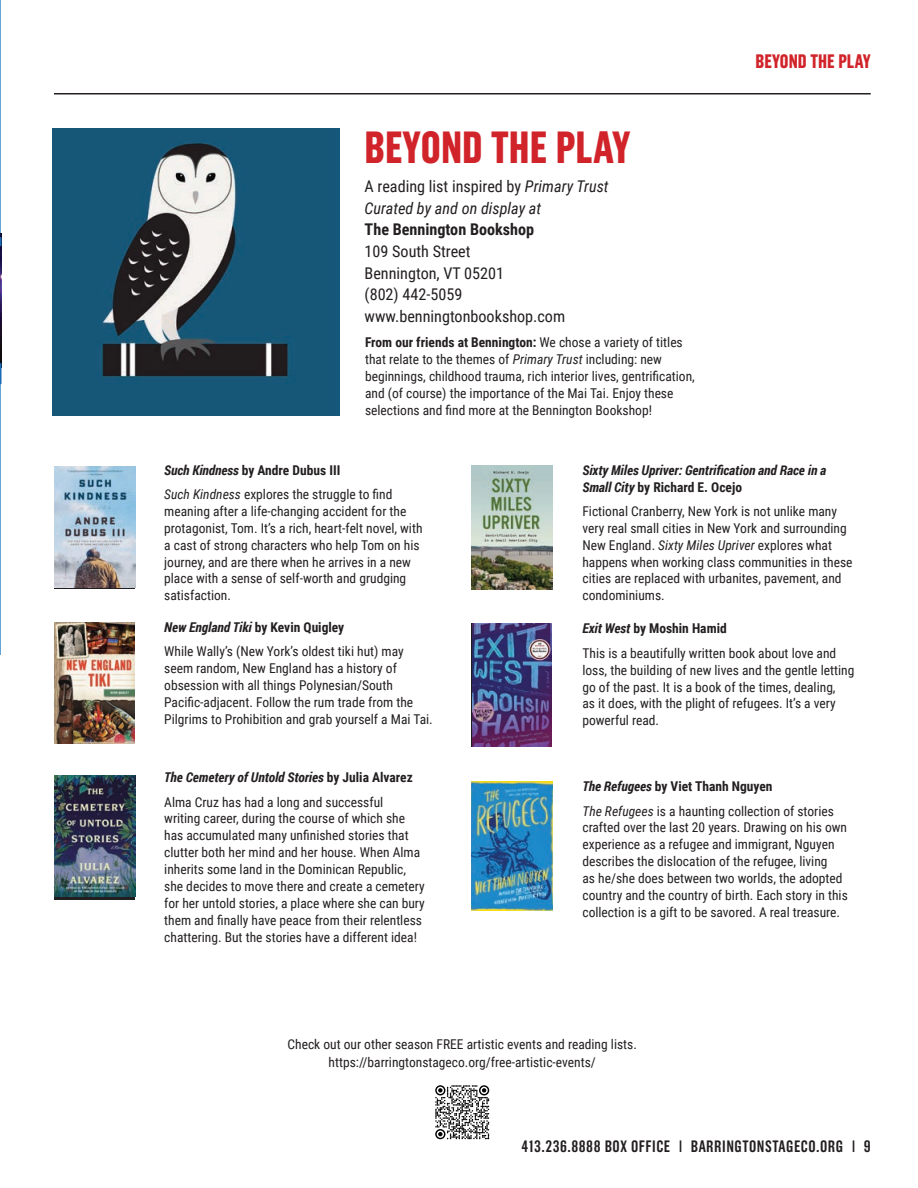
<style>
.page{position:relative;width:918px;height:1188px;background:#fff}
.page>*{position:absolute;margin:0;border:0;box-sizing:border-box;transform-origin:0 0}
.t1{font:700 45px "Grotzec Head Condensed";color:#d1232a}
.t2{font:700 19.5px "Grotzec Head Condensed";color:#d1232a}
.t3{font:600 16.5px "Grotzec Head Condensed";letter-spacing:.03em;color:#231f20}
.t4{font:16.2px/21.6px "Roboto Condensed";color:#231f20}
.t5{font:italic 16.2px/21.6px "Roboto Condensed";color:#231f20}
.t6{font:700 16.2px "Roboto Condensed";color:#231f20}
.t7{font:13.5px/16.8px "Roboto Condensed";color:#231f20}
.t8{font:italic 700 13.5px/16.8px "Roboto Condensed";color:#231f20}
.s1{font-style:normal}
.s2{font-weight:700}
.s3{font-style:italic}
.s4{font-weight:700;font-style:italic}
</style>
<div class="page">
<img style="left:52px;top:128px;width:288px;height:288px">
<img style="left:54px;top:466px;width:81px;height:122px">
<img style="left:471px;top:465px;width:81px;height:125px">
<img style="left:54px;top:622px;width:81px;height:122px">
<svg style="left:471px;top:624px;width:81px;height:123px"></svg>
<img style="left:472px;top:624px;width:79px;height:123px">
<svg style="left:54px;top:896px;width:81px;height:4px"></svg>
<img style="left:54px;top:776px;width:81px;height:120px">
<img style="left:471px;top:782px;width:81px;height:129px">
<svg style="left:435px;top:1085px;width:54px;height:54px"></svg>
<img style="left:0;top:0;width:1px;height:655px">
<img style="left:0;top:234px;width:1px;height:129px">
<hr style="left:0;top:363px;width:2px;height:21px;background:#1b6ab5">
<svg style="left:0;top:237px;width:2px;height:9px"></svg>
<hr style="left:54px;top:93px;width:817px;height:1px;background:#231f20">
<h1 class="t1" style="left:365px;top:122px;width:267px">BEYOND THE PLAY</h1>
<p class="t5" style="left:365px;top:175px;width:246px"><span class="s1">A reading list inspired by</span> Primary Trust<br>Curated by and on display at</p>
<p class="t6" style="left:365px;top:218px;width:171px">The Bennington Bookshop</p>
<p class="t4" style="left:365px;top:240px;width:202px">109 South Street<br>Bennington, VT 05201<br>(802) 442-5059 www.benningtonbookshop.com</p>
<p class="t7" style="left:365px;top:334px;width:331px"><span class="s2">From our friends at Bennington:</span> We chose a variety of titles that relate to the themes of <span class="s3">Primary Trust</span> including: new beginnings, childhood trauma, rich interior lives, gentrification, and (of course) the importance of the Mai Tai. Enjoy these selections and find more at the Bennington Bookshop!</p>
<h2 class="t2" style="left:756px;top:50px;width:117px">BEYOND THE PLAY</h2>
<p class="t7" style="left:164px;top:457px;width:230px;line-height:24.5px"><span class="s4">Such Kindness</span> <span class="s2">by Andre Dubus III<br></span><span class="s3">Such Kindness</span> explores the struggle to find</p>
<p class="t7" style="left:164px;top:502px;width:260px">meaning after a life-changing accident for the protagonist, Tom. It’s a rich, heart-felt novel, with a cast of strong characters who help Tom on his journey, and are there when he arrives in a new place with a sense of self-worth and grudging satisfaction.</p>
<p class="t7" style="left:164px;top:614px;width:241px;line-height:24.5px"><span class="s4">New England Tiki</span> <span class="s2">by Kevin Quigley<br></span>While Wally’s (New York’s oldest tiki hut) may</p>
<p class="t7" style="left:164px;top:659px;width:270px">seem random, New England has a history of obsession with all things Polynesian/South Pacific-adjacent. Follow the rum trade from the Pilgrims to Prohibition and grab yourself a Mai Tai.</p>
<p class="t7" style="left:164px;top:765px;width:250px;line-height:24.5px"><span class="s4">The Cemetery of Untold Stories</span> <span class="s2">by Julia Alvarez<br></span>Alma Cruz has had a long and successful</p>
<p class="t7" style="left:164px;top:810px;width:262px">writing career, during the course of which she has accumulated many unfinished stories that clutter both her mind and her house. When Alma inherits some land in the Dominican Republic, she decides to move there and create a cemetery for her untold stories, a place where she can bury them and finally have peace from their relentless chattering. But the stories have a different idea!</p>
<p class="t8" style="left:582px;top:461px;width:245px">Sixty Miles Upriver: Gentrification and Race in a<br>Small City <span class="s1">by Richard E . Ocejo</span></p>
<p class="t7" style="left:582px;top:502px;width:272px">Fictional Cranberry, New York is not unlike many very real small cities in New York and surrounding New England. <span class="s3">Sixty Miles Upriver</span> explores what happens when working class communities in these cities are replaced with urbanites, pavement, and condominiums.</p>
<p class="t7" style="left:582px;top:616px;width:255px;line-height:24.5px"><span class="s4">Exit West</span> <span class="s2">by Moshin Hamid<br></span>This is a beautifully written book about love and</p>
<p class="t7" style="left:582px;top:661px;width:273px">loss, the building of new lives and the gentle letting go of the past. It is a book of the times, dealing,<br>as it does, with the plight of refugees. It’s a very powerful read.</p>
<p class="t7" style="left:582px;top:774px;width:253px;line-height:24.5px"><span class="s4">The Refugees</span> <span class="s2">by Viet Thanh Nguyen<br></span><span class="s3">The Refugees</span> is a haunting collection of stories</p>
<p class="t7" style="left:582px;top:819px;width:267px">crafted over the last 20 years. Drawing on his own experience as a refugee and immigrant, Nguyen describes the dislocation of the refugee, living<br>as he/she does between two worlds, the adopted country and the country of birth. Each story in this collection is a gift to be savored. A real treasure.</p>
<p class="t7" style="left:288px;top:1035px;width:351px;line-height:18px;text-align:center">Check out our other season FREE artistic events and reading lists. https://barringtonstageco.org/free-artistic-events/</p>
<p class="t3" style="left:522px;top:1137px;width:351px">413.236.8888 BOX OFFICE | BARRINGTONSTAGECO.ORG | 9</p>
</div>
